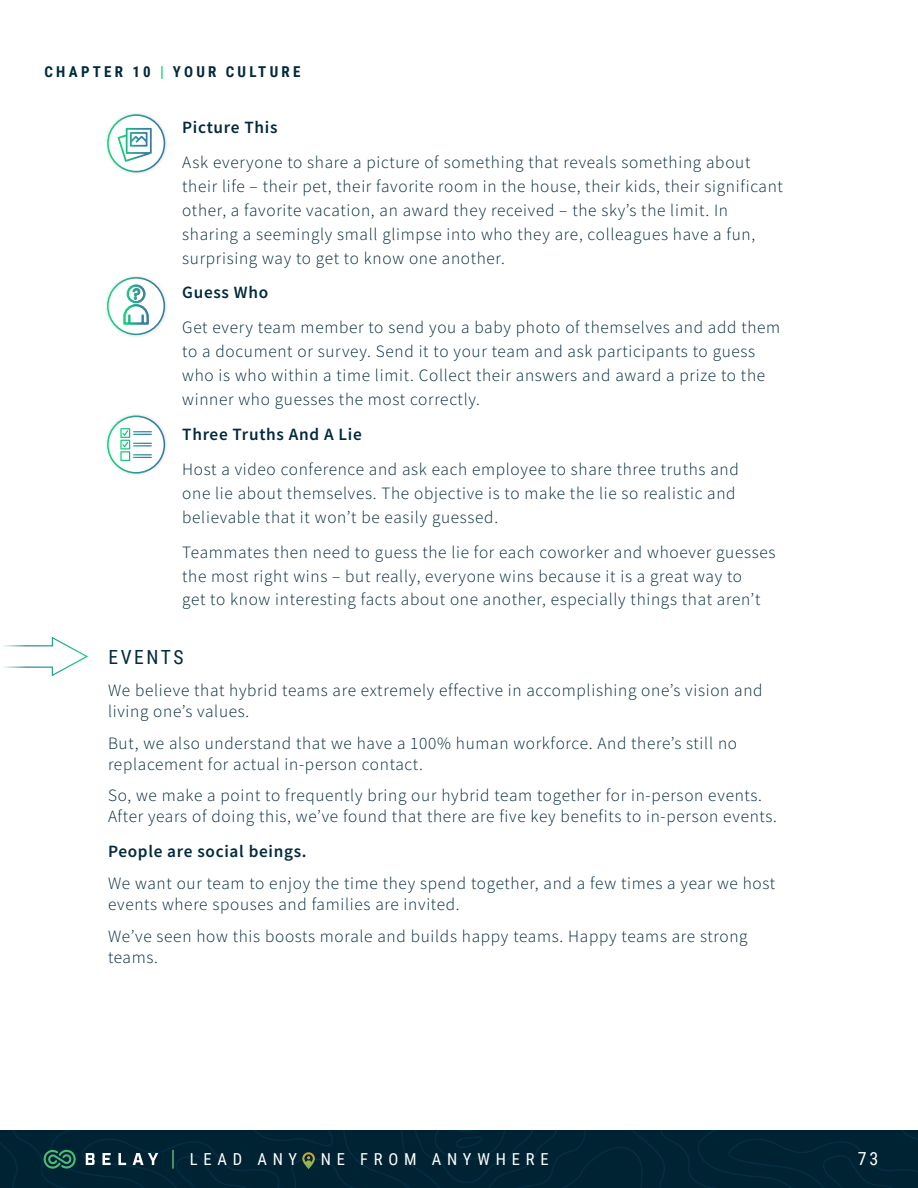
<style>
.page{position:relative;width:918px;height:1188px;background:#fff}
.page>*{position:absolute;margin:0;border:0;box-sizing:border-box;transform-origin:0 0}
.t1{font:19.5px "Roboto Condensed";letter-spacing:.135em;color:#02293d}
.t2{font:18px "Roboto Condensed";color:#fff}
.t3{font:300 17.25px/24px "Source Sans Pro";letter-spacing:.04em;color:#02293d}
.t4{font:600 17.25px "Source Sans Pro";letter-spacing:.04em;color:#02293d}
.t5{font:16.5px "Roboto Condensed";letter-spacing:.35em;color:#fff}
.t6{font:700 15px "Roboto Condensed";letter-spacing:.215em;color:#02293d}
.s1{color:#12d678}
</style>
<div class="page">
<div style="left:0;top:1130px;width:918px;height:58px;background:#002334"></div>
<svg style="left:86px;top:1153px;width:9px;height:12px"></svg>
<svg style="left:102px;top:1153px;width:9px;height:12px"></svg>
<svg style="left:118px;top:1153px;width:8px;height:12px"></svg>
<svg style="left:133px;top:1153px;width:25px;height:12px"></svg>
<svg style="left:42px;top:1149px;width:34px;height:20px"></svg>
<svg style="left:172px;top:1150px;width:2px;height:19px"></svg>
<svg style="left:301px;top:1152px;width:14px;height:17px"></svg>
<svg style="left:3px;top:637px;width:85px;height:39px"></svg>
<img style="left:106px;top:113px;width:61px;height:61px">
<div style="left:108px;top:115px;width:56px;height:57px;background:#fff;border-radius:50%"></div>
<div style="left:107px;top:114px;width:58px;height:58px;border:2px solid #fff;border-radius:50%"></div>
<svg style="left:118px;top:128px;width:34px;height:34px"></svg>
<img style="left:106px;top:276px;width:61px;height:61px">
<div style="left:108px;top:278px;width:56px;height:56px;background:#fff;border-radius:50%"></div>
<div style="left:107px;top:277px;width:58px;height:58px;border:2px solid #fff;border-radius:50%"></div>
<svg style="left:123px;top:284px;width:26px;height:41px"></svg>
<img style="left:106px;top:414px;width:60px;height:60px">
<div style="left:108px;top:416px;width:56px;height:57px;background:#fff;border-radius:50%"></div>
<div style="left:107px;top:416px;width:58px;height:58px;border:2px solid #fff;border-radius:50%"></div>
<svg style="left:120px;top:428px;width:32px;height:33px"></svg>
<p class="t6" style="left:45px;top:61px;width:257px">CHAPTER 10 <span class="s1">|</span> YOUR CULTURE</p>
<p class="t4" style="left:182px;top:116px;width:97px">Picture This</p>
<p class="t3" style="left:182px;top:150px;width:602px">Ask everyone to share a picture of something that reveals something about their life – their pet, their favorite room in the house, their kids, their significant other, a favorite vacation, an award they received – the sky’s the limit. In sharing a seemingly small glimpse into who they are, colleagues have a fun, surprising way to get to know one another.</p>
<p class="t4" style="left:182px;top:281px;width:87px">Guess Who</p>
<p class="t3" style="left:182px;top:315px;width:600px">Get every team member to send you a baby photo of themselves and add them to a document or survey. Send it to your team and ask participants to guess who is who within a time limit. Collect their answers and award a prize to the winner who guesses the most correctly.</p>
<p class="t4" style="left:182px;top:423px;width:181px">Three Truths And A Lie</p>
<p class="t3" style="left:182px;top:457px;width:558px">Host a video conference and ask each employee to share three truths and one lie about themselves. The objective is to make the lie so realistic and believable that it won’t be easily guessed.</p>
<p class="t3" style="left:182px;top:540px;width:595px">Teammates then need to guess the lie for each coworker and whoever guesses the most right wins – but really, everyone wins because it is a great way to<br>get to know interesting facts about one another, especially things that aren’t</p>
<p class="t1" style="left:108px;top:643px;width:77px">EVENTS</p>
<p class="t3" style="left:108px;top:680px;width:656px;line-height:21px">We believe that hybrid teams are extremely effective in accomplishing one’s vision and living one’s values.</p>
<p class="t3" style="left:108px;top:732px;width:631px;line-height:21px">But, we also understand that we have a 100% human workforce. And there’s still no replacement for actual in-person contact.</p>
<p class="t3" style="left:108px;top:785px;width:670px;line-height:21px">So, we make a point to frequently bring our hybrid team together for in-person events.<br>After years of doing this, we’ve found that there are five key benefits to in-person events.</p>
<p class="t4" style="left:108px;top:840px;width:200px">People are social beings.</p>
<p class="t3" style="left:108px;top:873px;width:669px;line-height:21px">We want our team to enjoy the time they spend together, and a few times a year we host events where spouses and families are invited.</p>
<p class="t3" style="left:108px;top:925px;width:641px;line-height:21px">We’ve seen how this boosts morale and builds happy teams. Happy teams are strong teams.</p>
<p class="t5" style="left:190px;top:1148px;width:109px">LEAD ANY</p>
<p class="t5" style="left:321px;top:1148px;width:229px">NE FROM ANYWHERE</p>
<p class="t2" style="left:858px;top:1146px;width:22px">73</p>
</div>
